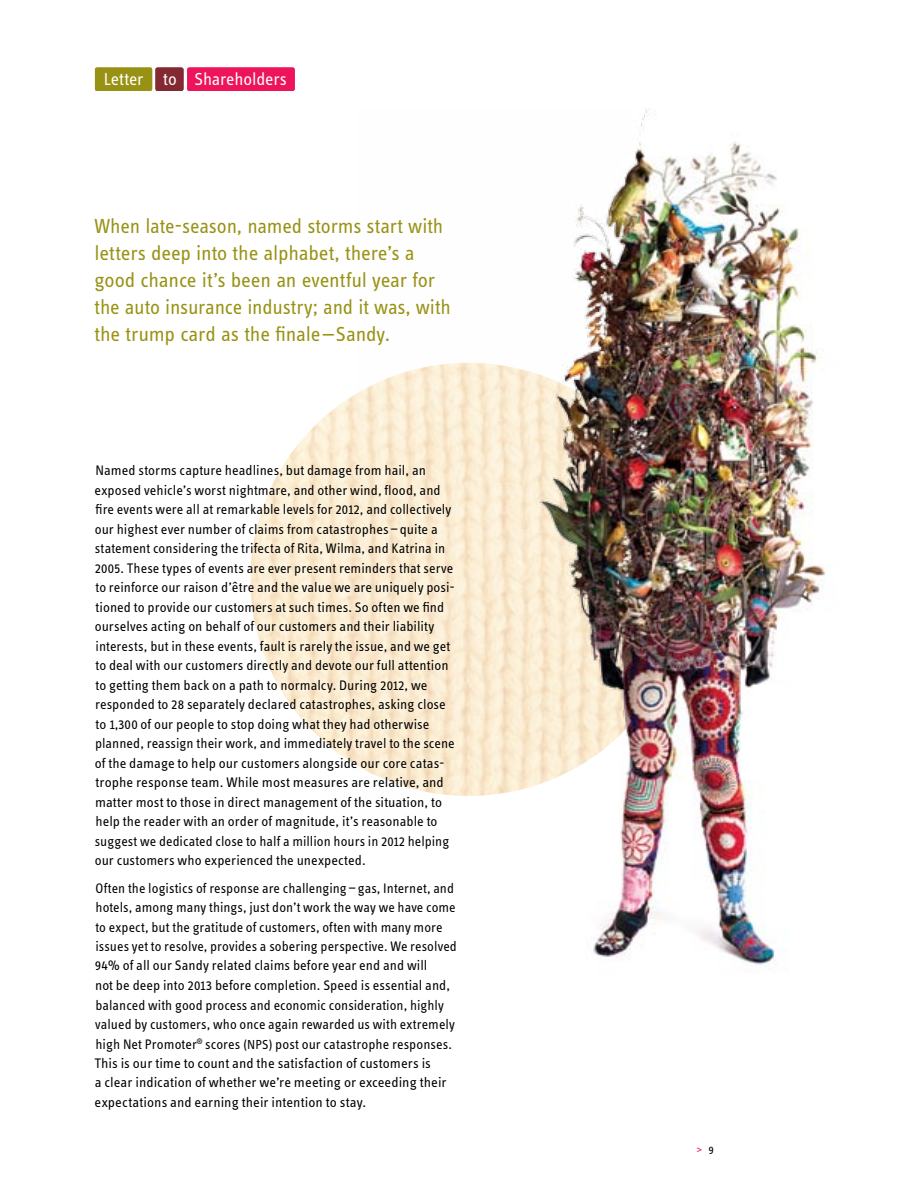
<style>
.page{position:relative;width:918px;height:1188px;background:#fff}
.page>*{position:absolute;margin:0;border:0;box-sizing:border-box;transform-origin:0 0}
.t1{font:21px/27px "Info OT Text";letter-spacing:-.01em;color:#989214}
.t2{font:18px "Info OT Text";letter-spacing:-.01em;color:#fff}
.t3{font:14.25px/19.5px "Info OT Text";letter-spacing:.005em;color:#000}
.t4{font:12px "Info OT Text";color:#ed145b}
.s1{font-size:13.5px}
.s2{color:#000}
</style>
<div class="page">
<img style="left:250px;top:393px;width:107px;height:373px">
<img style="left:357px;top:109px;width:469px;height:861px">
<div style="left:95px;top:68px;width:57px;height:23px;background:#989214;border-radius:2px"></div>
<div style="left:155px;top:68px;width:29px;height:23px;background:#832931;border-radius:2px"></div>
<div style="left:187px;top:68px;width:108px;height:23px;background:#ed145b;border-radius:2px"></div>
<p class="t2" style="left:104px;top:68px;width:185px">Letter to Shareholders</p>
<h1 class="t1" style="left:94px;top:212px;width:358px">When late-season, named storms start with letters deep into the alphabet, there’s a good chance it’s been an eventful year for the auto insurance industry; and it was, with the trump card as the finale—Sandy.</h1>
<p class="t3" style="left:95px;top:461px;width:362px">Named storms capture headlines, but damage from hail, an exposed vehicle’s worst nightmare, and other wind, flood, and fire events were all at remarkable levels for 2012, and collectively our highest ever number of claims from catastrophes — quite a statement considering the trifecta of Rita, Wilma, and Katrina in 2005. These types of events are ever present reminders that serve to reinforce our raison d’être and the value we are uniquely posi&shy;tioned to provide our customers at such times. So often we find ourselves acting on behalf of our customers and their liability interests, but in these events, fault is rarely the issue, and we get to deal with our customers directly and devote our full attention to getting them back on a path to normalcy. During 2012, we responded to 28 separately declared catastrophes, asking close to 1,300 of our people to stop doing what they had otherwise planned, reassign their work, and immediately travel to the scene of the damage to help our customers alongside our core catas&shy;trophe response team. While most measures are relative, and matter most to those in direct management of the situation, to help the reader with an order of magnitude, it’s reasonable to suggest we dedicated close to half a million hours in 2012 helping our customers who experienced the unexpected.</p>
<p class="t3" style="left:95px;top:878px;width:364px">Often the logistics of response are challenging — gas, Internet, and hotels, among many things, just don’t work the way we have come to expect, but the gratitude of customers, often with many more issues yet to resolve, provides a sobering perspective. We resolved 94% of all our Sandy related claims before year end and will<br>not be deep into 2013 before completion. Speed is essential and, balanced with good process and economic consideration, highly valued by customers, who once again rewarded us with extremely high Net Promoter<sup>®</sup> scores <span class="s1">(NPS)</span> post our catastrophe responses.<br>This is our time to count and the satisfaction of customers is<br>a clear indication of whether we’re meeting or exceeding their expectations and earning their intention to stay.</p>
<p class="t4" style="left:697px;top:1143px;width:19px">&gt; <span class="s2">9</span></p>
</div>
